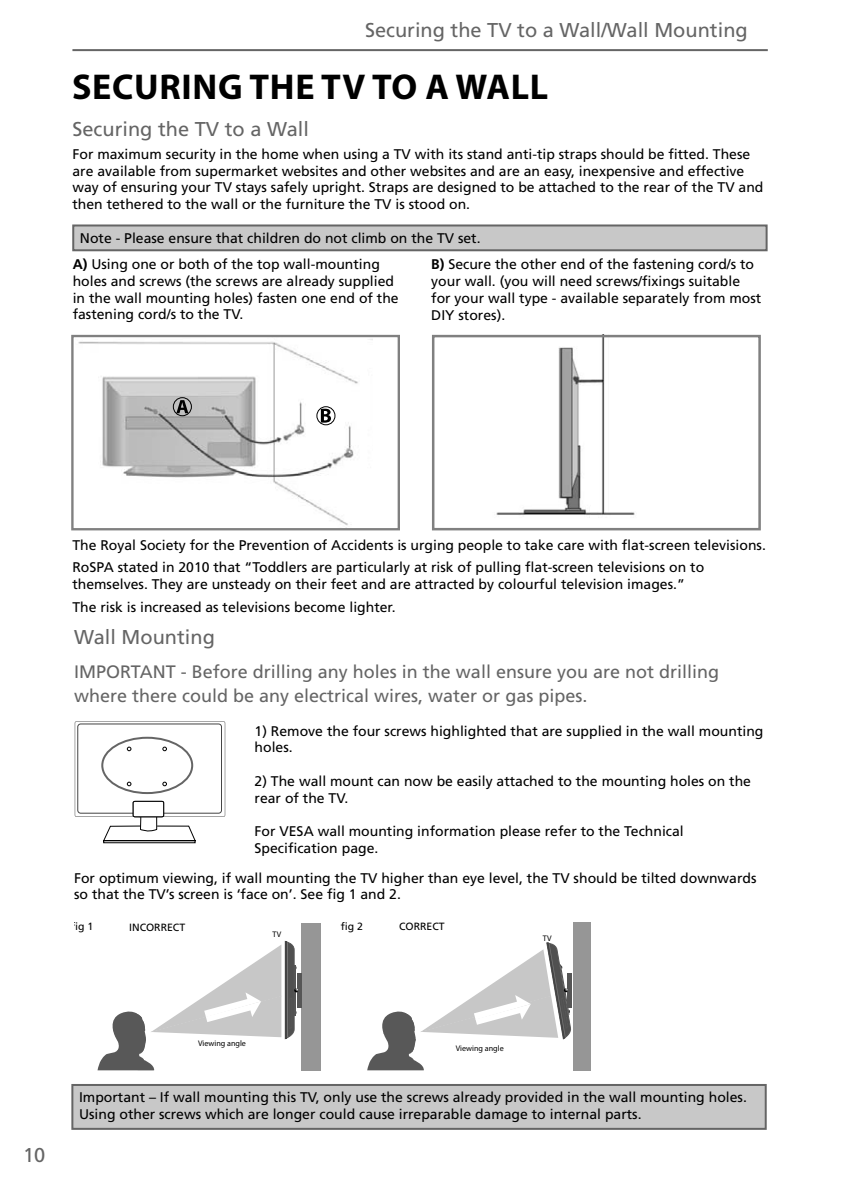
<style>
.page{position:relative;width:841px;height:1194px;background:#fff}
.page>*{position:absolute;margin:0;border:0;box-sizing:border-box;transform-origin:0 0}
.t1{font:700 36px "Myriad Pro";letter-spacing:.02em;color:#000}
.t2{font:20px "Frutiger LT Std";color:#656565}
.t3{font:18px/24px "Frutiger LT Std";color:#656565}
.t4{font:14px/16.8px "Frutiger LT Std";color:#000}
.t5{font:10.4px "Frutiger LT Std";color:#000}
.t6{font:8.2px "Myriad Pro";color:#000}
.s1{font-weight:700}
</style>
<div class="page">
<hr style="left:72px;top:49px;width:696px;height:2px;background:#656565">
<svg style="left:75px;top:721px;width:150px;height:123px"></svg>
<div style="left:133px;top:801px;width:31px;height:15px;background:#fff;border-radius:2px"></div>
<div style="left:133px;top:801px;width:31px;height:15px;border:1px solid #000;border-radius:2px"></div>
<div style="left:72px;top:1084px;width:694px;height:44px;background:#c8c8c8"></div>
<div style="left:71px;top:1083px;width:696px;height:46px;border:2px solid #656565"></div>
<div style="left:101px;top:736px;width:92px;height:58px;border:2px solid #656565;border-radius:50%"></div>
<img style="left:496px;top:339px;width:139px;height:179px">
<div style="left:432px;top:335px;width:329px;height:195px;border:3px solid #808080"></div>
<img style="left:78px;top:339px;width:294px;height:186px">
<div style="left:71px;top:335px;width:329px;height:195px;border:2px solid #808080"></div>
<svg style="left:321px;top:408px;width:10px;height:14px"></svg>
<div style="left:173px;top:397px;width:19px;height:19px;border:1px solid #000;border-radius:50%"></div>
<div style="left:316px;top:406px;width:19px;height:19px;border:1px solid #000;border-radius:50%"></div>
<svg style="left:176px;top:400px;width:12px;height:13px"></svg>
<div style="left:73px;top:225px;width:693px;height:25px;background:#c8c8c8"></div>
<div style="left:72px;top:224px;width:695px;height:27px;border:2px solid #656565"></div>
<div style="left:573px;top:922px;width:18px;height:148px;background:#969696"></div>
<svg style="left:367px;top:942px;width:205px;height:128px"></svg>
<div style="left:302px;top:922px;width:19px;height:148px;background:#969696"></div>
<hr style="left:298px;top:973px;width:4px;height:34px;background:#565656">
<svg style="left:98px;top:941px;width:200px;height:129px"></svg>
<h2 class="t2" style="left:365px;top:21px;width:384px">Securing the TV to a Wall/Wall Mounting</h2>
<h1 class="t1" style="left:72px;top:74px;width:478px">SECURING THE TV TO A WALL</h1>
<h2 class="t2" style="left:73px;top:120px;width:238px">Securing the TV to a Wall</h2>
<p class="t4" style="left:73px;top:146px;width:692px">For maximum security in the home when using a TV with its stand anti-tip straps should be fitted. These are available from supermarket websites and other websites and are an easy, inexpensive and effective way of ensuring your TV stays safely upright. Straps are designed to be attached to the rear of the TV and then tethered to the wall or the furniture the TV is stood on.</p>
<p class="t4" style="left:80px;top:230px;width:402px">Note - Please ensure that children do not climb on the TV set.</p>
<p class="t4" style="left:73px;top:256px;width:327px"><span class="s1">A)</span> Using one or both of the top wall-mounting holes and screws (the screws are already supplied in the wall mounting holes) fasten one end of the fastening cord/s to the TV.</p>
<p class="t4" style="left:431px;top:257px;width:331px"><span class="s1">B)</span> Secure the other end of the fastening cord/s to your wall. (you will need screws/fixings suitable for your wall type - available separately from most DIY stores).</p>
<p class="t4" style="left:72px;top:534px;width:695px;line-height:22.4px">The Royal Society for the Prevention of Accidents is urging people to take care with flat-screen televisions.<br>RoSPA stated in 2010 that “Toddlers are particularly at risk of pulling flat-screen televisions on to</p>
<p class="t4" style="left:72px;top:573px;width:614px;line-height:22.4px">themselves. They are unsteady on their feet and are attracted by colourful television images.”<br>The risk is increased as televisions become lighter.</p>
<h2 class="t2" style="left:74px;top:627px;width:142px">Wall Mounting</h2>
<p class="t3" style="left:74px;top:660px;width:646px">IMPORTANT - Before drilling any holes in the wall ensure you are not drilling where there could be any electrical wires, water or gas pipes.</p>
<p class="t4" style="left:255px;top:723px;width:510px">1) Remove the four screws highlighted that are supplied in the wall mounting holes.</p>
<p class="t4" style="left:255px;top:773px;width:498px">2) The wall mount can now be easily attached to the mounting holes on the rear of the TV.</p>
<p class="t4" style="left:255px;top:823px;width:431px">For VESA wall mounting information please refer to the Technical<br>Specification page.</p>
<p class="t4" style="left:74px;top:870px;width:684px">For optimum viewing, if wall mounting the TV higher than eye level, the TV should be tilted downwards so that the TV’s screen is ‘face on’. See fig 1 and 2.</p>
<p class="t5" style="left:71px;top:921px;width:24px">fig 1</p>
<p class="t5" style="left:341px;top:921px;width:24px">fig 2</p>
<p class="t5" style="left:129px;top:922px;width:57px">INCORRECT</p>
<p class="t5" style="left:399px;top:921px;width:47px">CORRECT</p>
<p class="t6" style="left:272px;top:930px;width:10px">TV</p>
<p class="t6" style="left:543px;top:934px;width:10px">TV</p>
<h2 class="t2" style="left:23px;top:1145px;width:24px">10</h2>
<p class="t6" style="left:198px;top:1040px;width:49px">Viewing angle</p>
<p class="t6" style="left:456px;top:1044px;width:49px">Viewing angle</p>
<p class="t4" style="left:79px;top:1089px;width:669px">Important – If wall mounting this TV, only use the screws already provided in the wall mounting holes.<br>Using other screws which are longer could cause irreparable damage to internal parts.</p>
</div>
